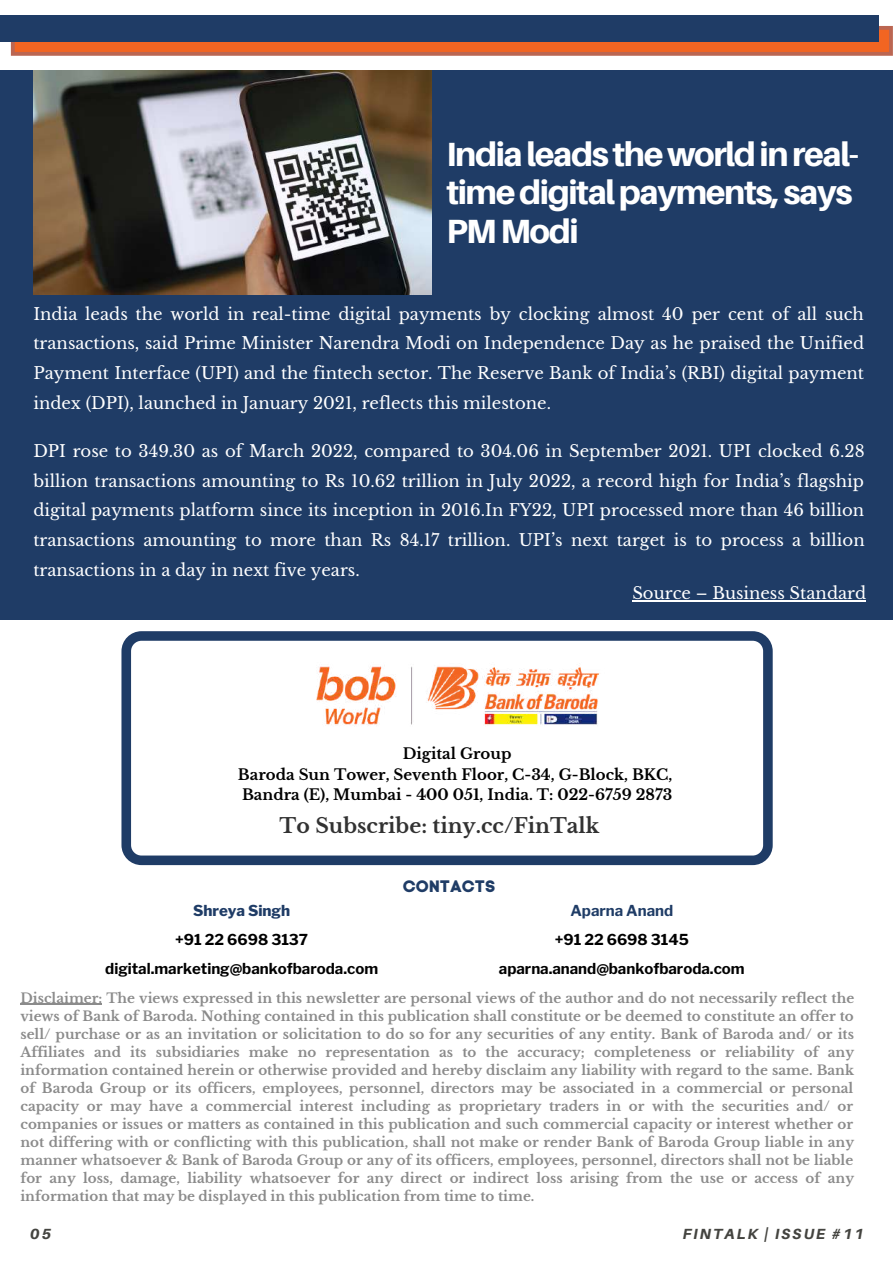
<style>
.page{position:relative;width:893px;height:1264px;background:#fff}
.page>*{position:absolute;margin:0;border:0;box-sizing:border-box;transform-origin:0 0}
.t1{font:800 33.6px/38.2px "Aileron";letter-spacing:-.04em;color:#fff}
.t2{font:700 20.4px "Libre Baskerville";color:#323232}
.t3{font:16.5px/29.7px "Libre Baskerville";color:#fff;text-align:justify}
.t4{font:16.5px "Code Pro Bold LC";color:#1f3c66}
.t5{font:700 15px/20.4px "Libre Baskerville";color:#000;text-align:center}
.t6{font:700 15px/29.2px "Libre Franklin";color:#000;text-align:center}
.t7{font:800 15px "Libre Franklin";color:#1f3c66}
.t8{font:700 15px "Libre Franklin";color:#1f3c66}
.t9{font:italic 800 14.7px "Aileron";letter-spacing:.14em;color:#444440}
.t10{font:700 13.5px/18px "Libre Baskerville";color:#8b8b8b;text-align:justify}
</style>
<div class="page">
<div style="left:0;top:70px;width:892px;height:549px;background:#1f3c66"></div>
<svg style="left:121px;top:631px;width:651px;height:234px"></svg>
<svg style="left:11px;top:26px;width:881px;height:30px;background:#d56436"></svg>
<div style="left:0;top:15px;width:878px;height:26px;background:#1f3c66"></div>
<img style="left:293px;top:645px;width:328px;height:100px">
<img style="left:33px;top:70px;width:398px;height:224px">
<hr style="left:20px;top:1003px;width:82px;height:1px;background:#8b8b8b">
<hr style="left:632px;top:600px;width:234px;height:1px;background:#fff">
<h1 class="t1" style="left:446px;top:135px;width:414px">Indialeadstheworldinreal&shy;timedigitalpayments,says<br>PMModi</h1>
<p class="t3" style="left:33px;top:299px;width:832px">India leads the world in real-time digital payments by clocking almost 40 per cent of all such transactions, said Prime Minister Narendra Modi on Independence Day as he praised the Unified Payment Interface (UPI) and the fintech sector. The Reserve Bank of India’s (RBI) digital payment index (DPI), launched in January 2021, reflects this milestone.</p>
<p class="t3" style="left:33px;top:436px;width:832px">DPI rose to 349.30 as of March 2022, compared to 304.06 in September 2021. UPI clocked 6.28 billion transactions amounting to Rs 10.62 trillion in July 2022, a record high for India’s flagship digital payments platform since its inception in 2016.In FY22, UPI processed more than 46 billion transactions amounting to more than Rs 84.17 trillion. UPI’s next target is to process a billion transactions in a day in next five years.</p>
<p class="t3" style="left:632px;top:578px;width:235px">Source – Business Standard</p>
<p class="t5" style="left:238px;top:744px;width:436px">Digital Group<br>Baroda Sun Tower, Seventh Floor, C-34, G-Block, BKC,<br>Bandra (E), Mumbai - 400 051, India. T: 022-6759 2873</p>
<h2 class="t2" style="left:279px;top:813px;width:321px">To Subscribe: tiny.cc/FinTalk</h2>
<p class="t7" style="left:193px;top:901px;width:99px">Shreya Singh</p>
<p class="t6" style="left:105px;top:925px;width:274px">+91 22 6698 3137 digital.marketing@bankofbaroda.com</p>
<p class="t4" style="left:402px;top:876px;width:94px">CONTACTS</p>
<p class="t8" style="left:570px;top:901px;width:104px">Aparna Anand</p>
<p class="t6" style="left:499px;top:925px;width:247px">+91 22 6698 3145 aparna.anand@bankofbaroda.com</p>
<p class="t10" style="left:20px;top:988px;width:835px">Disclaimer: The views expressed in this newsletter are personal views of the author and do not necessarily reflect the views of Bank of Baroda. Nothing contained in this publication shall constitute or be deemed to constitute an offer to sell/ purchase or as an invitation or solicitation to do so for any securities of any entity. Bank of Baroda and/ or its Affiliates and its subsidiaries make no representation as to the accuracy; completeness or reliability of any information contained herein or otherwise provided and hereby disclaim any liability with regard to the same. Bank of Baroda Group or its officers, employees, personnel, directors may be associated in a commercial or personal capacity or may have a commercial interest including as proprietary traders in or with the securities and/ or companies or issues or matters as contained in this publication and such commercial capacity or interest whether or not differing with or conflicting with this publication, shall not make or render Bank of Baroda Group liable in any manner whatsoever &amp; Bank of Baroda Group or any of its officers, employees, personnel, directors shall not be liable for any loss, damage, liability whatsoever for any direct or indirect loss arising from the use or access of any information that may be displayed in this publication from time to time.</p>
<p class="t9" style="left:30px;top:1224px;width:22px">05</p>
<p class="t9" style="left:682px;top:1224px;width:183px">FINTALK | ISSUE #11</p>
</div>
